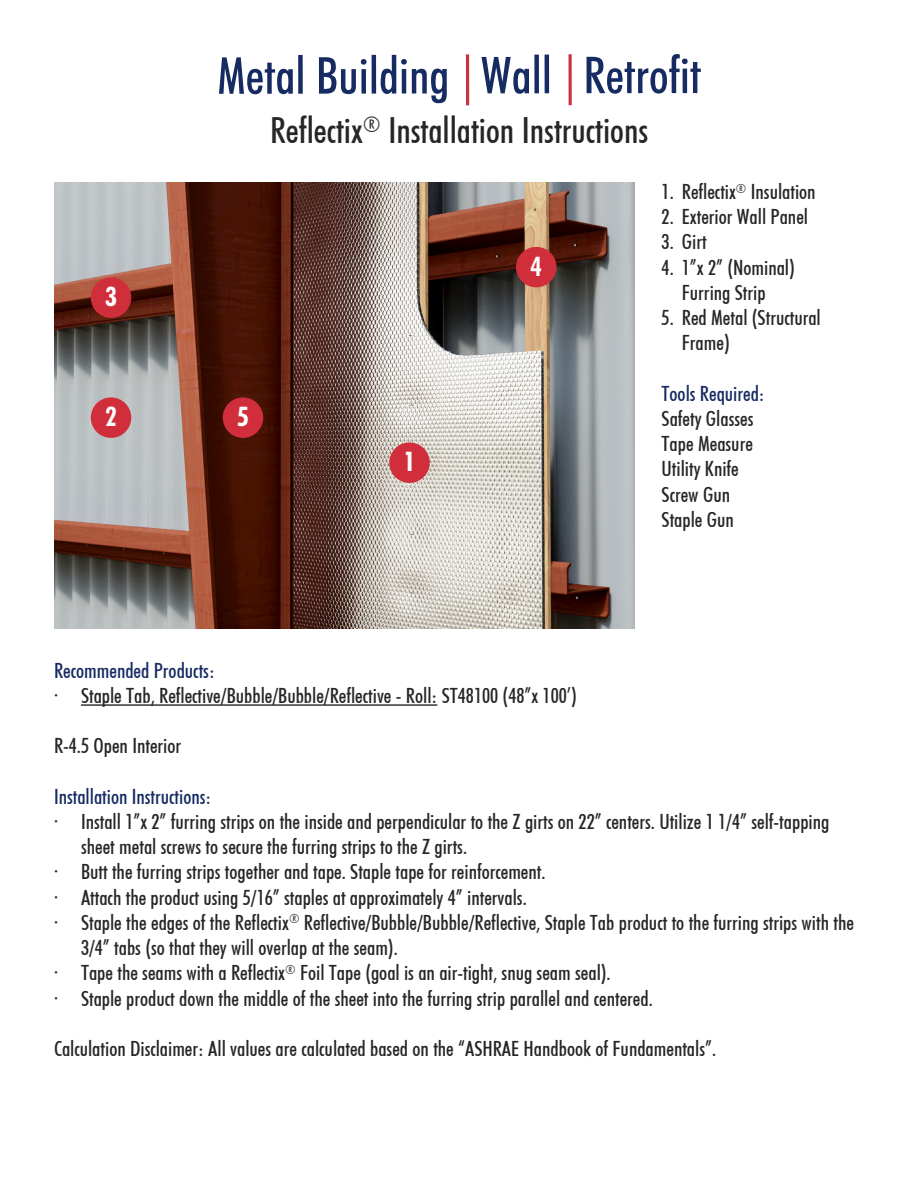
<style>
.page{position:relative;width:918px;height:1188px;background:#fff}
.page>*{position:absolute;margin:0;border:0;box-sizing:border-box;transform-origin:0 0}
.t1{font:51px "Futuri Condensed Regular SWFTE";color:#162b61}
.t2{font:36px "Futuri Condensed Regular SWFTE";color:#272526}
.t3{font:700 27px "Futuri Condensed SW";color:#fff}
.t4{font:21px/25.2px "Futuri Condensed Regular SWFTE";color:#272526}
.t5{font:21px "Futuri Condensed Regular SWFTE";color:#162b61}
.s1{color:#d12e3b}
</style>
<div class="page">
<hr style="left:81px;top:704px;width:356px;height:2px;background:#272526">
<img style="left:54px;top:183px;width:580px;height:445px">
<div style="left:91px;top:397px;width:40px;height:41px;background:#d12e3b;border-radius:50%"></div>
<div style="left:389px;top:442px;width:41px;height:41px;background:#d12e3b;border-radius:50%"></div>
<div style="left:91px;top:277px;width:40px;height:41px;background:#d12e3b;border-radius:50%"></div>
<div style="left:223px;top:397px;width:40px;height:41px;background:#d12e3b;border-radius:50%"></div>
<div style="left:516px;top:247px;width:40px;height:40px;background:#d12e3b;border-radius:50%"></div>
<p class="t3" style="left:105px;top:285px;width:13px">3</p>
<p class="t3" style="left:105px;top:405px;width:13px">2</p>
<p class="t1" style="left:217px;top:46px;width:485px">Metal Building <span class="s1">|</span> Wall <span class="s1">|</span> Retrofit</p>
<p class="t2" style="left:270px;top:110px;width:380px">Reflectix<sup>®</sup> Installation Instructions</p>
<p class="t3" style="left:237px;top:405px;width:13px">5</p>
<p class="t3" style="left:404px;top:450px;width:13px">1</p>
<p class="t3" style="left:530px;top:255px;width:13px">4</p>
<p class="t4" style="left:662px;top:179px;width:156px">1. Reflectix<sup>®</sup> Insulation</p>
<p class="t4" style="left:662px;top:204px;width:148px">2. Exterior Wall Panel</p>
<p class="t4" style="left:662px;top:230px;width:47px">3. Girt</p>
<p class="t4" style="left:662px;top:255px;width:135px;text-align:center">4. 1”x 2” (Nominal)<br>Furring Strip</p>
<p class="t4" style="left:662px;top:305px;width:161px">5. Red Metal (Structural</p>
<p class="t4" style="left:682px;top:330px;width:49px">Frame)</p>
<p class="t5" style="left:662px;top:381px;width:105px">Tools Required:</p>
<p class="t4" style="left:662px;top:406px;width:93px">Safety Glasses</p>
<p class="t4" style="left:662px;top:431px;width:93px">Tape Measure</p>
<p class="t4" style="left:662px;top:457px;width:79px">Utility Knife</p>
<p class="t4" style="left:662px;top:482px;width:70px">Screw Gun</p>
<p class="t4" style="left:662px;top:507px;width:74px">Staple Gun</p>
<p class="t5" style="left:54px;top:658px;width:162px">Recommended Products:</p>
<p class="t4" style="left:54px;top:683px;width:524px">• Staple Tab, Reflective/Bubble/Bubble/Reflective - Roll: ST48100 (48”x 100’)</p>
<p class="t4" style="left:54px;top:733px;width:129px">R-4.5 Open Interior</p>
<p class="t5" style="left:54px;top:784px;width:159px">Installation Instructions:</p>
<p class="t4" style="left:81px;top:809px;width:750px;text-indent:-27px">• Install 1”x 2” furring strips on the inside and perpendicular to the Z girts on 22” centers. Utilize 1 1/4” self-tapping sheet metal screws to secure the furring strips to the Z girts.</p>
<p class="t4" style="left:54px;top:860px;width:493px">• Butt the furring strips together and tape. Staple tape for reinforcement.</p>
<p class="t4" style="left:54px;top:885px;width:474px">• Attach the product using 5/16” staples at approximately 4” intervals.</p>
<p class="t4" style="left:81px;top:910px;width:775px;text-indent:-27px">• Staple the edges of the Reflectix<sup>®</sup> Reflective/Bubble/Bubble/Reflective, Staple Tab product to the furring strips with the<br>3/4” tabs (so that they will overlap at the seam).</p>
<p class="t4" style="left:54px;top:960px;width:558px">• Tape the seams with a Reflectix<sup>®</sup> Foil Tape (goal is an air-tight, snug seam seal).</p>
<p class="t4" style="left:54px;top:986px;width:600px">• Staple product down the middle of the sheet into the furring strip parallel and centered.</p>
<p class="t4" style="left:54px;top:1036px;width:664px">Calculation Disclaimer: All values are calculated based on the “ASHRAE Handbook of Fundamentals”.</p>
</div>
